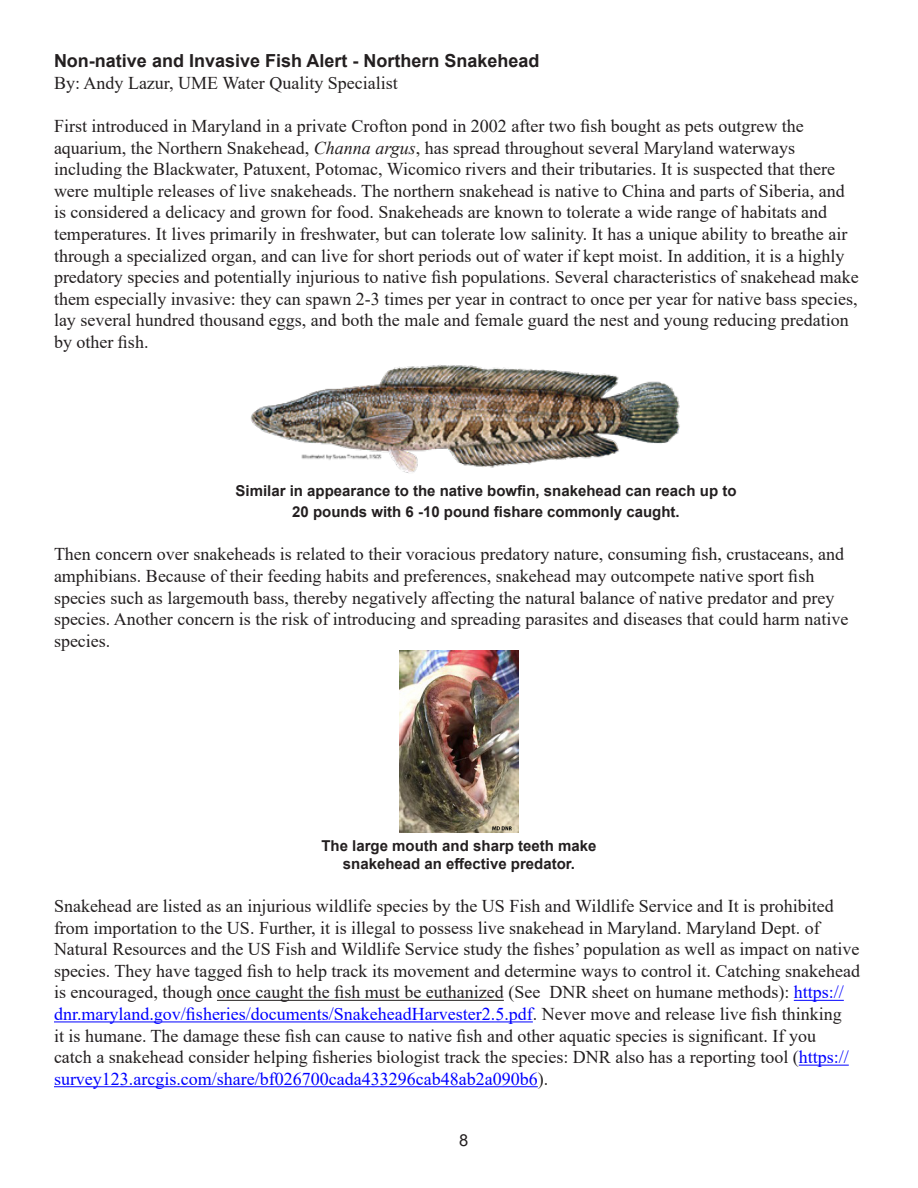
<style>
.page{position:relative;width:918px;height:1188px;background:#fff}
.page>*{position:absolute;margin:0;border:0;box-sizing:border-box;transform-origin:0 0}
.t1{font:18px/21.6px "Times New Roman";color:#231f20}
.t2{font:700 18px "Arial";color:#231f20}
.t3{font:16.5px "Arial";color:#231f20}
.t4{font:700 15px/18px "Arial";color:#231f20;text-align:center}
.s1{font-style:italic}
.s2{color:#00f}
</style>
<div class="page">
<hr style="left:217px;top:1000px;width:287px;height:1px;background:#231f20">
<hr style="left:794px;top:1000px;width:50px;height:1px;background:#00f">
<hr style="left:54px;top:1021px;width:479px;height:1px;background:#00f">
<hr style="left:799px;top:1065px;width:50px;height:1px;background:#00f">
<hr style="left:54px;top:1086px;width:484px;height:1px;background:#00f">
<img style="left:399px;top:650px;width:120px;height:183px">
<img style="left:251px;top:365px;width:429px;height:108px">
<p class="t2" style="left:54px;top:48px;width:487px">Non-native and Invasive Fish Alert - Northern Snakehead</p>
<p class="t1" style="left:54px;top:71px;width:345px">By: Andy Lazur, UME Water Quality Specialist</p>
<p class="t1" style="left:54px;top:115px;width:806px">First introduced in Maryland in a private Crofton pond in 2002 after two fish bought as pets outgrew the aquarium, the Northern Snakehead, <span class="s1">Channa argus</span>, has spread throughout several Maryland waterways including the Blackwater, Patuxent, Potomac, Wicomico rivers and their tributaries. It is suspected that there were multiple releases of live snakeheads. The northern snakehead is native to China and parts of Siberia, and is considered a delicacy and grown for food. Snakeheads are known to tolerate a wide range of habitats and temperatures. It lives primarily in freshwater, but can tolerate low salinity. It has a unique ability to breathe air through a specialized organ, and can live for short periods out of water if kept moist. In addition, it is a highly predatory species and potentially injurious to native fish populations. Several characteristics of snakehead make them especially invasive: they can spawn 2-3 times per year in contract to once per year for native bass species, lay several hundred thousand eggs, and both the male and female guard the nest and young reducing predation by other fish.</p>
<p class="t4" style="left:236px;top:481px;width:502px">Similar in appearance to the native bowfin, snakehead can reach up to</p>
<p class="t4" style="left:292px;top:503px;width:389px">20 pounds with 6 -10 pound fishare commonly caught.</p>
<p class="t1" style="left:54px;top:543px;width:796px">Then concern over snakeheads is related to their voracious predatory nature, consuming fish, crustaceans, and amphibians. Because of their feeding habits and preferences, snakehead may outcompete native sport fish species such as largemouth bass, thereby negatively affecting the natural balance of native predator and prey species. Another concern is the risk of introducing and spreading parasites and diseases that could harm native species.</p>
<p class="t4" style="left:321px;top:837px;width:277px">The large mouth and sharp teeth make snakehead an effective predator.</p>
<p class="t1" style="left:54px;top:895px;width:808px">Snakehead are listed as an injurious wildlife species by the US Fish and Wildlife Service and It is prohibited from importation to the US. Further, it is illegal to possess live snakehead in Maryland. Maryland Dept. of Natural Resources and the US Fish and Wildlife Service study the fishes’ population as well as impact on native species. They have tagged fish to help track its movement and determine ways to control it. Catching snakehead is encouraged, though once caught the fish must be euthanized (See DNR sheet on humane methods): <span class="s2">https:// dnr.maryland.gov/fisheries/documents/SnakeheadHarvester2.5.pdf</span>. Never move and release live fish thinking<br>it is humane. The damage these fish can cause to native fish and other aquatic species is significant. If you<br>catch a snakehead consider helping fisheries biologist track the species: DNR also has a reporting tool (<span class="s2">https:// survey123.arcgis.com/share/bf026700cada433296cab48ab2a090b6</span>).</p>
<p class="t3" style="left:459px;top:1129px;width:11px">8</p>
</div>
